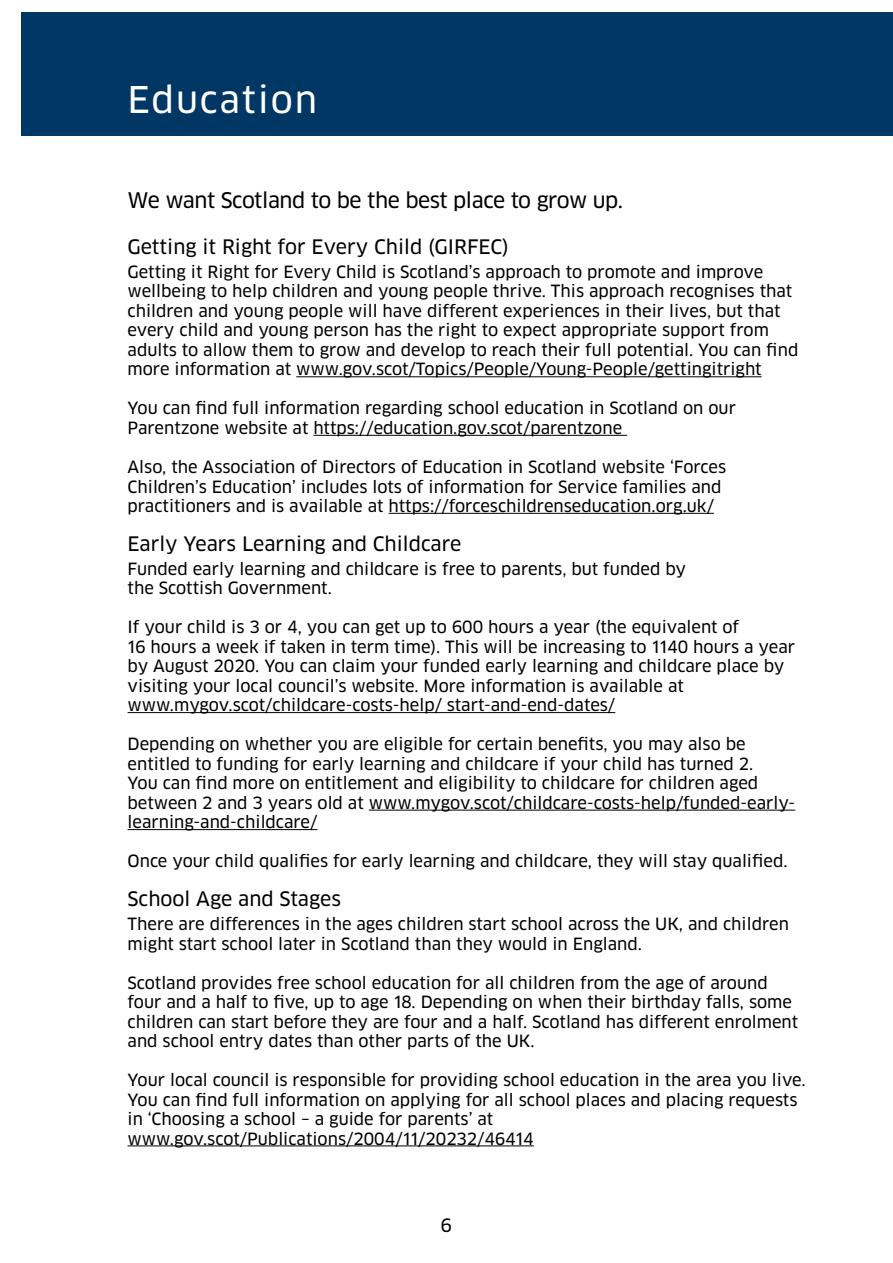
<style>
.page{position:relative;width:893px;height:1263px;background:#fff}
.page>*{position:absolute;margin:0;border:0;box-sizing:border-box;transform-origin:0 0}
.t1{font:36px "Clan LF News";letter-spacing:.05em;color:#fff}
.t2{font:21px "Clan LF News";letter-spacing:-.02em;color:#000}
.t3{font:19.5px "Clan LF News";color:#000}
.t4{font:18px "Clan LF News";color:#000}
.t5{font:16.5px/19.5px "Clan LF News";color:#000}
</style>
<div class="page">
<hr style="left:296px;top:376px;width:466px;height:1px;background:#000">
<hr style="left:313px;top:435px;width:314px;height:1px;background:#000">
<hr style="left:389px;top:513px;width:325px;height:1px;background:#000">
<hr style="left:128px;top:712px;width:487px;height:1px;background:#000">
<hr style="left:369px;top:810px;width:426px;height:1px;background:#000">
<hr style="left:128px;top:829px;width:189px;height:1px;background:#000">
<hr style="left:128px;top:1145px;width:406px;height:1px;background:#000">
<div style="left:21px;top:13px;width:872px;height:123px;background:#003764"></div>
<h1 class="t1" style="left:128px;top:78px;width:191px">Education</h1>
<p class="t2" style="left:128px;top:187px;width:497px">We want Scotland to be the best place to grow up.</p>
<p class="t3" style="left:128px;top:235px;width:383px">Getting it Right for Every Child (GI RFEC)</p>
<p class="t5" style="left:128px;top:262px;width:672px">Getting it Right for Every Child is Scotland’s approach to promote and improve wellbeing to help children and young people thrive. This approach recognises that children and young people will have different experiences in their lives, but that every child and young person has the right to expect appropriate support from adults to allow them to grow and develop to reach their full potential. You can find more information at www.gov.scot/Topics/People/Young-People/gettingitright</p>
<p class="t5" style="left:128px;top:399px;width:610px">You can find full information regarding school education in Scotland on our<br>Parentzone website at https://education.gov.scot/parentzone</p>
<p class="t5" style="left:128px;top:457px;width:600px">Also, the Association of Directors of Education in Scotland website ‘Forces<br>Children’s Education’ includes lots of information for Service families and practitioners and is available at https://forceschildrenseducation.org.uk/</p>
<p class="t3" style="left:128px;top:532px;width:335px">Early Years Learning and Childcare</p>
<p class="t5" style="left:128px;top:559px;width:560px">Funded early learning and childcare is free to parents, but funded by the Scottish Government.</p>
<p class="t5" style="left:128px;top:618px;width:669px">If your child is 3 or 4, you can get up to 600 hours a year (the equivalent of<br>16 hours a week if taken in term time). This will be increasing to 1140 hours a year by August 2020. You can claim your funded early learning and childcare place by visiting your local council’s website. More information is available at www.mygov.scot/childcare-costs-help/ start-and-end-dates/</p>
<p class="t5" style="left:128px;top:735px;width:669px">Depending on whether you are eligible for certain benefits, you may also be entitled to funding for early learning and childcare if your child has turned 2.<br>You can find more on entitlement and eligibility to childcare for children aged between 2 and 3 years old at www.mygov.scot/childcare-costs-help/funded-early&shy;learning-and-childcare/</p>
<p class="t5" style="left:128px;top:852px;width:662px">Once your child qualifies for early learning and childcare, they will stay qualified.</p>
<p class="t3" style="left:128px;top:887px;width:215px">School Age and Stages</p>
<p class="t5" style="left:128px;top:914px;width:663px">There are differences in the ages children start school across the UK, and children might start school later in Scotland than they would in England.</p>
<p class="t5" style="left:128px;top:973px;width:672px">Scotland provides free school education for all children from the age of around four and a half to five, up to age 18. Depending on when their birthday falls, some children can start before they are four and a half. Scotland has different enrolment and school entry dates than other parts of the UK.</p>
<p class="t5" style="left:128px;top:1070px;width:680px">Your local council is responsible for providing school education in the area you live.<br>You can find full information on applying for all school places and placing requests in ‘Choosing a school – a guide for parents’ at www.gov.scot/Publications/2004/11/20232/46414</p>
<p class="t4" style="left:441px;top:1214px;width:13px">6</p>
</div>
